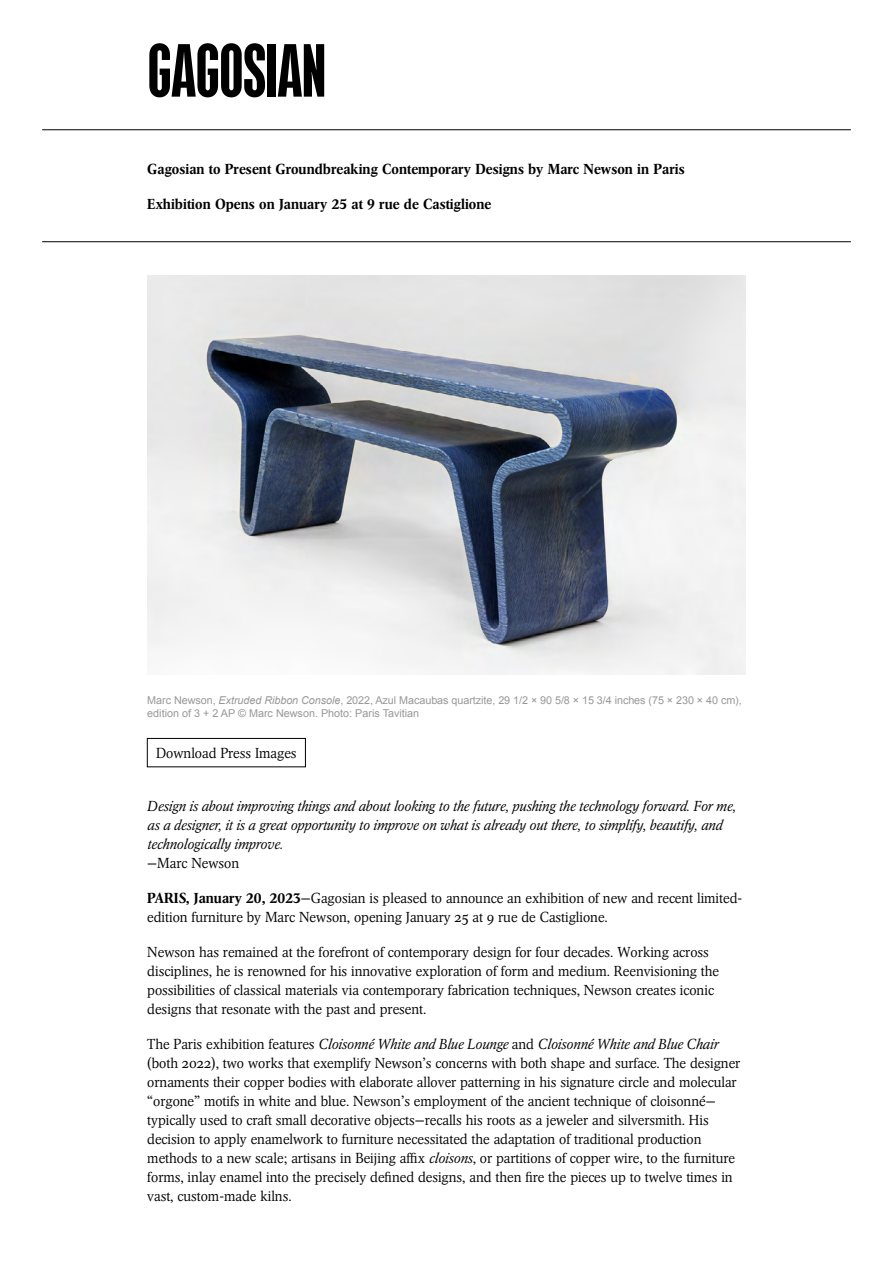
<style>
.page{position:relative;width:893px;height:1263px;background:#fff}
.page>*{position:absolute;margin:0;border:0;box-sizing:border-box;transform-origin:0 0}
.t1{font:75px "GAGOSIANHEADLINE";color:#000}
.t2{font:300 14.4px/19px "Arena New BQ";color:#000}
.t3{font:italic 300 14.4px/19px "Arena New BQ";color:#000}
.t4{font:500 14.4px "Arena New BQ";letter-spacing:.005em;color:#000}
.t5{font:10.8px/12.9px "Arial";letter-spacing:-.005em;color:#989899}
.s1{font-style:italic}
.s2{font-weight:500}
</style>
<div class="page">
<hr style="left:42px;top:129px;width:809px;height:1px;background:#000">
<img style="left:147px;top:275px;width:599px;height:400px">
<hr style="left:42px;top:241px;width:809px;height:1px;background:#000">
<div style="left:147px;top:738px;width:159px;height:29px;border:1px solid #000"></div>
<h1 class="t1" style="left:148px;top:39px;width:180px">GAGOSIAN</h1>
<p class="t4" style="left:147px;top:160px;width:539px">Gagosian to Present Groundbreaking Contemporary Designs by Marc Newson in Paris</p>
<p class="t4" style="left:147px;top:195px;width:346px">Exhibition Opens on January 25 at 9 rue de Castiglione</p>
<p class="t5" style="left:147px;top:694px;width:596px">Marc Newson, <span class="s1">Extruded Ribbon Console</span>, 2022, Azul Macaubas quartzite, 29 1/2 × 90 5/8 × 15 3/4 inches (75 × 230 × 40 cm), edition of 3 + 2 AP © Marc Newson. Photo: Paris Tavitian</p>
<p class="t2" style="left:156px;top:744px;width:142px">Download Press Images</p>
<p class="t3" style="left:147px;top:796px;width:590px">Design is about improving things and about looking to the future, pushing the technology forward. For me, as a designer, it is a great opportunity to improve on what is already out there, to simplify, beautify, and technologically improve.</p>
<p class="t2" style="left:147px;top:853px;width:93px">—Marc Newson</p>
<p class="t2" style="left:147px;top:888px;width:596px"><span class="s2">PARIS, January 20, 2023</span>—Gagosian is pleased to announce an exhibition of new and recent limited&shy;edition furniture by Marc Newson, opening January 25 at 9 rue de Castiglione.</p>
<p class="t2" style="left:147px;top:942px;width:573px">Newson has remained at the forefront of contemporary design for four decades. Working across disciplines, he is renowned for his innovative exploration of form and medium. Reenvisioning the possibilities of classical materials via contemporary fabrication techniques, Newson creates iconic designs that resonate with the past and present.</p>
<p class="t2" style="left:147px;top:1034px;width:594px">The Paris exhibition features <span class="s1">Cloisonné White and Blue Lounge</span> and <span class="s1">Cloisonné White and Blue Chair </span>(both 2022), two works that exemplify Newson’s concerns with both shape and surface. The designer ornaments their copper bodies with elaborate allover patterning in his signature circle and molecular “orgone” motifs in white and blue. Newson’s employment of the ancient technique of cloisonné— typically used to craft small decorative objects—recalls his roots as a jeweler and silversmith. His decision to apply enamelwork to furniture necessitated the adaptation of traditional production methods to a new scale; artisans in Beijing affix <span class="s1">cloisons</span>, or partitions of copper wire, to the furniture forms, inlay enamel into the precisely defined designs, and then fire the pieces up to twelve times in vast, custom-made kilns.</p>
</div>
